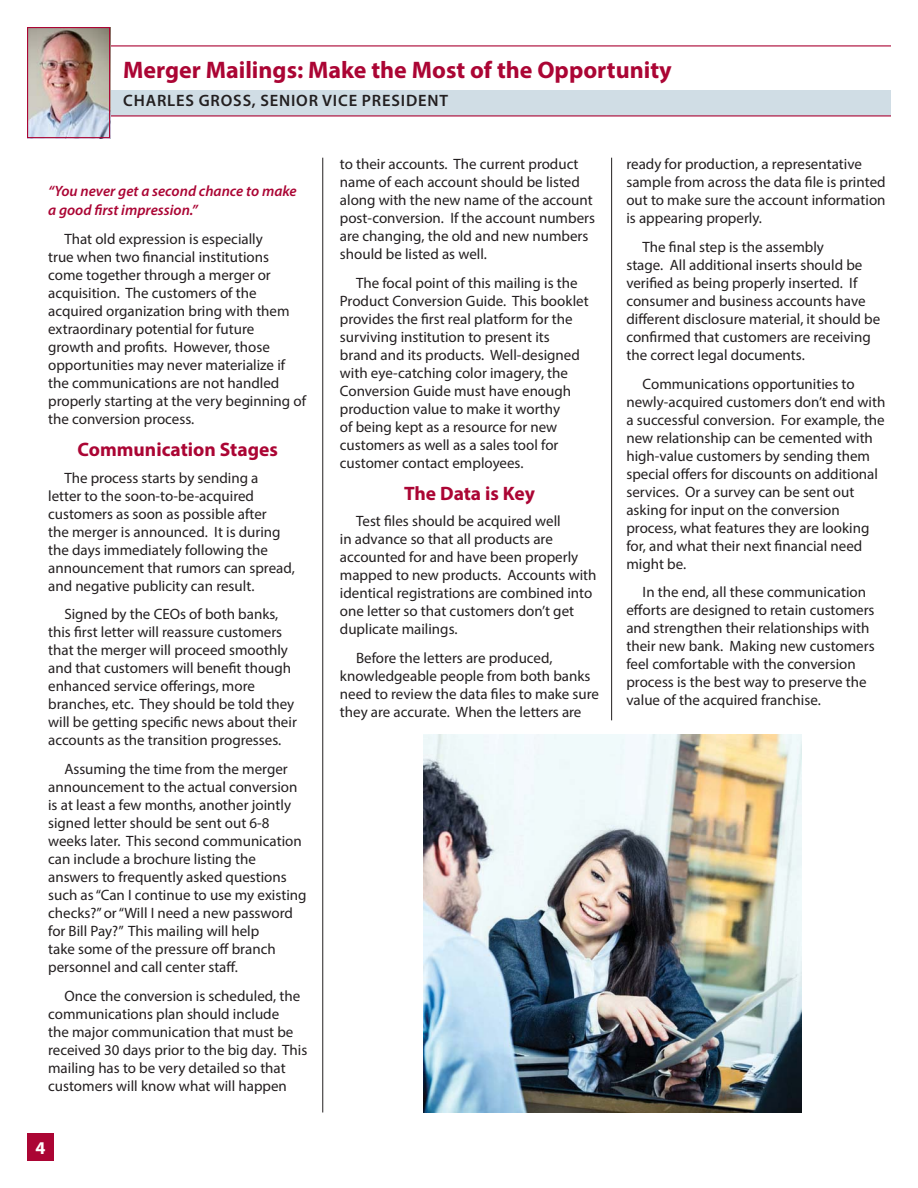
<style>
.page{position:relative;width:918px;height:1188px;background:#fff}
.page>*{position:absolute;margin:0;border:0;box-sizing:border-box;transform-origin:0 0}
.t1{font:700 24px "Myriad Pro";color:#ab0534}
.t2{font:700 19.5px "Myriad Pro";color:#ab0534}
.t3{font:700 18px "Myriad Pro";color:#fff}
.t4{font:600 16.5px "Myriad Pro";letter-spacing:.05em;color:#231f20}
.t5{font:15px/18px "Myriad Pro";color:#231f20}
.t6{font:italic 600 15px/19.5px "Myriad Pro";color:#ab0534}
</style>
<div class="page">
<div style="left:27px;top:1133px;width:27px;height:28px;background:#ab0534"></div>
<div style="left:104px;top:90px;width:787px;height:26px;background:#d0dde5"></div>
<hr style="left:27px;top:45px;width:864px;height:1px;background:#ab0534">
<hr style="left:27px;top:115px;width:864px;height:2px;background:#ab0534">
<hr style="left:322px;top:158px;width:1px;height:955px;background:#231f20">
<hr style="left:611px;top:158px;width:1px;height:562px;background:#231f20">
<img style="left:29px;top:29px;width:79px;height:107px">
<div style="left:27px;top:27px;width:83px;height:111px;border:1px solid #ab0534"></div>
<img style="left:423px;top:734px;width:378px;height:379px">
<h1 class="t1" style="left:123px;top:61px;width:550px">Merger Mailings: Make the Most of the Opportunity</h1>
<p class="t4" style="left:123px;top:95px;width:326px">CHARLES GROSS, SENIOR VICE PRESIDENT</p>
<p class="t6" style="left:48px;top:182px;width:250px">“You never get a second chance to make a good first impression.”</p>
<p class="t5" style="left:48px;top:231px;width:260px;text-indent:16px">That old expression is especially<br>true when two financial institutions come together through a merger or acquisition. The customers of the acquired organization bring with them extraordinary potential for future<br>growth and profits. However, those opportunities may never materialize if the communications are not handled properly starting at the very beginning of the conversion process.</p>
<h2 class="t2" style="left:78px;top:442px;width:202px">Communication Stages</h2>
<p class="t5" style="left:48px;top:470px;width:248px;text-indent:16px">The process starts by sending a letter to the soon-to-be-acquired customers as soon as possible after<br>the merger is announced. It is during the days immediately following the announcement that rumors can spread, and negative publicity can result.</p>
<p class="t5" style="left:48px;top:606px;width:250px;text-indent:16px">Signed by the CEOs of both banks, this first letter will reassure customers that the merger will proceed smoothly and that customers will benefit though enhanced service offerings, more branches, etc. They should be told they will be getting specific news about their accounts as the transition progresses.</p>
<p class="t5" style="left:48px;top:761px;width:260px;text-indent:16px">Assuming the time from the merger announcement to the actual conversion is at least a few months, another jointly signed letter should be sent out 6-8 weeks later. This second communication can include a brochure listing the answers to frequently asked questions such as “Can I continue to use my existing checks?” or “Will I need a new password for Bill Pay?” This mailing will help<br>take some of the pressure off branch personnel and call center staff.</p>
<p class="t5" style="left:48px;top:988px;width:261px;text-indent:16px">Once the conversion is scheduled, the communications plan should include<br>the major communication that must be received 30 days prior to the big day. This mailing has to be very detailed so that customers will know what will happen</p>
<p class="t3" style="left:36px;top:1141px;width:11px">4</p>
<p class="t5" style="left:340px;top:156px;width:257px">to their accounts. The current product name of each account should be listed along with the new name of the account post-conversion. If the account numbers are changing, the old and new numbers should be listed as well.</p>
<p class="t5" style="left:340px;top:275px;width:250px;text-indent:16px">The focal point of this mailing is the Product Conversion Guide. This booklet provides the first real platform for the surviving institution to present its brand and its products. Well-designed with eye-catching color imagery, the Conversion Guide must have enough production value to make it worthy<br>of being kept as a resource for new customers as well as a sales tool for customer contact employees.</p>
<h2 class="t2" style="left:404px;top:486px;width:132px">The Data is Key</h2>
<p class="t5" style="left:340px;top:513px;width:258px;text-indent:16px">Test files should be acquired well<br>in advance so that all products are accounted for and have been properly mapped to new products. Accounts with identical registrations are combined into one letter so that customers don’t get duplicate mailings.</p>
<p class="t5" style="left:340px;top:650px;width:261px;text-indent:16px">Before the letters are produced, knowledgeable people from both banks need to review the data files to make sure they are accurate. When the letters are</p>
<p class="t5" style="left:626px;top:156px;width:261px">ready for production, a representative sample from across the data file is printed out to make sure the account information is appearing properly.</p>
<p class="t5" style="left:626px;top:239px;width:255px;text-indent:16px">The final step is the assembly<br>stage. All additional inserts should be verified as being properly inserted. If consumer and business accounts have different disclosure material, it should be confirmed that customers are receiving the correct legal documents.</p>
<p class="t5" style="left:626px;top:375px;width:261px;text-indent:16px">Communications opportunities to newly-acquired customers don’t end with a successful conversion. For example, the new relationship can be cemented with high-value customers by sending them special offers for discounts on additional services. Or a survey can be sent out asking for input on the conversion process, what features they are looking for, and what their next financial need might be.</p>
<p class="t5" style="left:626px;top:584px;width:250px;text-indent:16px">In the end, all these communication efforts are designed to retain customers and strengthen their relationships with their new bank. Making new customers feel comfortable with the conversion process is the best way to preserve the value of the acquired franchise.</p>
</div>
